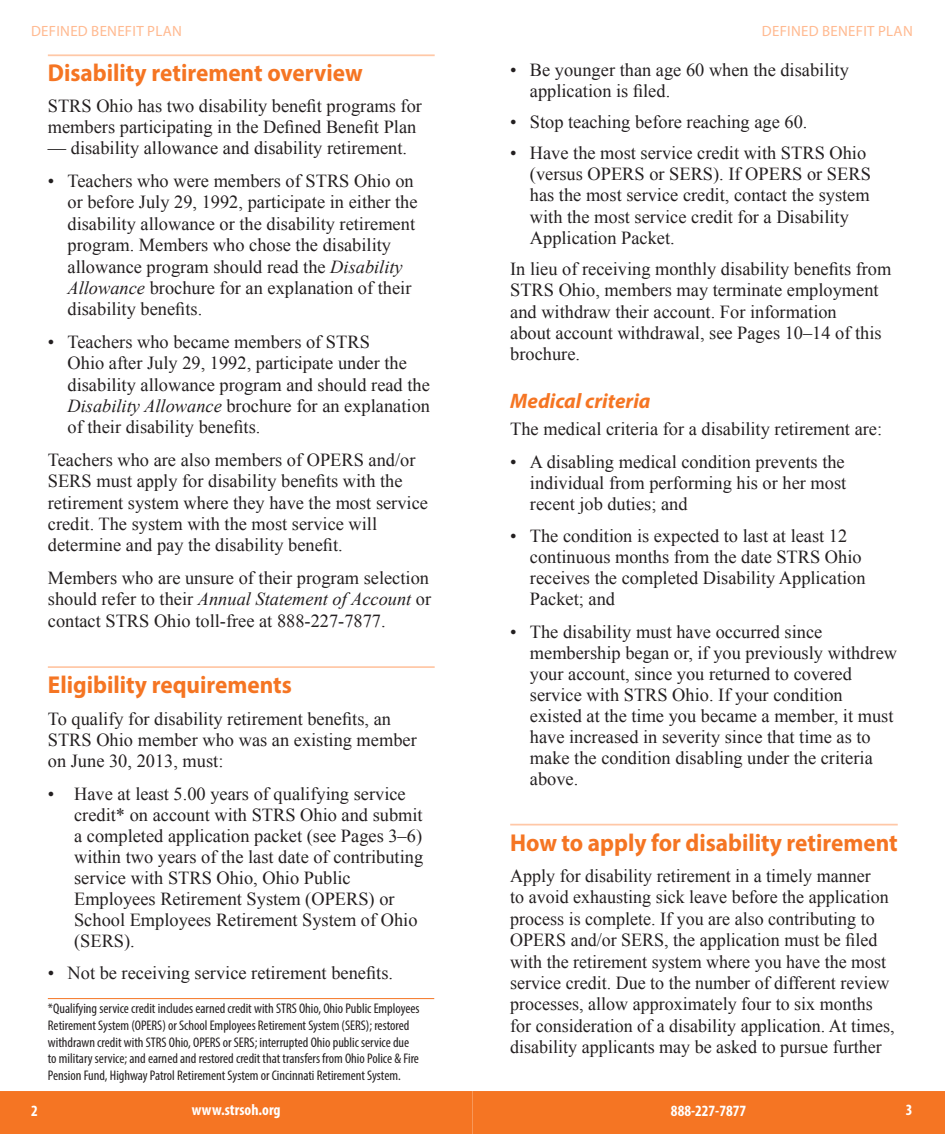
<style>
.page{position:relative;width:945px;height:1134px;background:#fff}
.page>*{position:absolute;margin:0;border:0;box-sizing:border-box;transform-origin:0 0}
.LEVEL_1_HEAD{font:700 24.5px "Myriad Pro";color:#f57523;scale:.95 1}
.LEVEL_2_HEAD{font:italic 700 21px "Myriad Pro";color:#f57523}
.BULLETS_TABBED{font:18.38px/21.3px "Times New Roman";color:#231f20}
.BODY{font:18.38px/21.3px "Times New Roman";color:#231f20}
.BULLETS_TABBED_for_5{font:18.38px/21px "Times New Roman";color:#231f20}
.t1{font:700 condensed 15.75px "Myriad Pro";color:#fff}
.t2{font:14.88px "Myriad Pro";letter-spacing:.02em;color:#ffba91}
.SMALL_FOOTNOTE{font:condensed 14px/16.8px "Myriad Pro";color:#231f20}
.s1{font-style:italic}
</style>
<div class="page">
<div style="left:0;top:1091px;width:945px;height:43px;background:#f57523"></div>
<hr style="left:510px;top:824px;width:388px;height:2px;background:#ffc8a7">
<hr style="left:48px;top:998px;width:386px;height:1px;background:#f57523">
<hr style="left:48px;top:54px;width:387px;height:2px;background:#ffc8a7">
<hr style="left:48px;top:666px;width:387px;height:2px;background:#ffc8a7">
<p class="t2" style="left:31px;top:21px;width:152px">DEFINED BENEFIT PLAN</p>
<p class="t2" style="left:762px;top:21px;width:152px">DEFINED BENEFIT PLAN</p>
<p class="t1" style="left:31px;top:1101px;width:8px">2</p>
<p class="LEVEL_1_HEAD" style="left:48px;top:57px;width:333px">Disability retirement overview</p>
<p class="BODY" style="left:48px;top:96px;width:376px">STRS Ohio has two disability benefit programs for members participating in the Defined Benefit Plan</p>
<p class="BODY" style="left:48px;top:137px;width:361px">— disability allowance and disability retirement.</p>
<p class="BULLETS_TABBED" style="left:68px;top:170px;width:352px;text-indent:-20px">• Teachers who were members of STRS Ohio on or before July 29, 1992, participate in either the disability allowance or the disability retirement program. Members who chose the disability allowance program should read the <span class="s1">Disability Allowance</span> brochure for an explanation of their disability benefits.</p>
<p class="BULLETS_TABBED" style="left:68px;top:331px;width:364px;text-indent:-20px">• Teachers who became members of STRS<br>Ohio after July 29, 1992, participate under the disability allowance program and should read the <span class="s1">Disability Allowance</span> brochure for an explanation of their disability benefits.</p>
<p class="BODY" style="left:48px;top:449px;width:382px">Teachers who are also members of OPERS and/or SERS must apply for disability benefits with the retirement system where they have the most service credit. The system with the most service will determine and pay the disability benefit.</p>
<p class="BODY" style="left:48px;top:567px;width:385px">Members who are unsure of their program selection should refer to their <span class="s1">Annual Statement of Account</span> or contact STRS Ohio toll-free at 888-227-7877.</p>
<p class="LEVEL_1_HEAD" style="left:48px;top:669px;width:258px">Eligibility requirements</p>
<p class="BODY" style="left:48px;top:707px;width:371px">To qualify for disability retirement benefits, an<br>STRS Ohio member who was an existing member on June 30, 2013, must:</p>
<p class="BULLETS_TABBED_for_5" style="left:74px;top:783px;width:351px;text-indent:-26px">• Have at least 5.00 years of qualifying service credit* on account with STRS Ohio and submit a completed application packet (see Pages 3–6) within two years of the last date of contributing service with STRS Ohio, Ohio Public Employees Retirement System (OPERS) or School Employees Retirement System of Ohio (SERS).</p>
<p class="BULLETS_TABBED" style="left:48px;top:962px;width:347px">• Not be receiving service retirement benefits.</p>
<p class="SMALL_FOOTNOTE" style="left:48px;top:1000px;width:373px">*Qualifying service credit includes earned credit with STRS Ohio, Ohio Public Employees Retirement System (OPERS) or School Employees Retirement System (SERS); restored withdrawn credit with STRS Ohio, OPERS or SERS; interrupted Ohio public service due to military service; and earned and restored credit that transfers from Ohio Police &amp; Fire Pension Fund, Highway Patrol Retirement System or Cincinnati Retirement System.</p>
<p class="BULLETS_TABBED" style="left:530px;top:59px;width:320px;text-indent:-20px">• Be younger than age 60 when the disability application is filed.</p>
<p class="BULLETS_TABBED" style="left:510px;top:111px;width:299px">• Stop teaching before reaching age 60.</p>
<p class="BULLETS_TABBED" style="left:530px;top:142px;width:342px;text-indent:-20px">• Have the most service credit with STRS Ohio (versus OPERS or SERS). If OPERS or SERS has the most service credit, contact the system with the most service credit for a Disability Application Packet.</p>
<p class="BODY" style="left:510px;top:258px;width:383px">In lieu of receiving monthly disability benefits from STRS Ohio, members may terminate employment and withdraw their account. For information<br>about account withdrawal, see Pages 10–14 of this brochure.</p>
<p class="LEVEL_2_HEAD" style="left:510px;top:388px;width:142px">Medical criteria</p>
<p class="BODY" style="left:510px;top:418px;width:374px">The medical criteria for a disability retirement are:</p>
<p class="BULLETS_TABBED" style="left:530px;top:451px;width:318px;text-align:justify;text-indent:-20px">• A disabling medical condition prevents the individual from performing his or her most recent job duties; and</p>
<p class="BULLETS_TABBED" style="left:530px;top:525px;width:337px;text-indent:-20px">• The condition is expected to last at least 12 continuous months from the date STRS Ohio receives the completed Disability Application Packet; and</p>
<p class="BULLETS_TABBED" style="left:530px;top:621px;width:369px;text-indent:-20px">• The disability must have occurred since membership began or, if you previously withdrew your account, since you returned to covered service with STRS Ohio. If your condition existed at the time you became a member, it must have increased in severity since that time as to make the condition disabling under the criteria above.</p>
<p class="LEVEL_1_HEAD" style="left:510px;top:826px;width:409px">How to apply for disability retirement</p>
<p class="BODY" style="left:510px;top:865px;width:386px">Apply for disability retirement in a timely manner<br>to avoid exhausting sick leave before the application process is complete. If you are also contributing to OPERS and/or SERS, the application must be filed with the retirement system where you have the most service credit. Due to the number of different review processes, allow approximately four to six months for consideration of a disability application. At times, disability applicants may be asked to pursue further</p>
<p class="t1" style="left:192px;top:1100px;width:90px">www.strsoh.org</p>
<p class="t1" style="left:671px;top:1101px;width:77px">888-227-7877</p>
<p class="t1" style="left:906px;top:1100px;width:8px">3</p>
</div>
